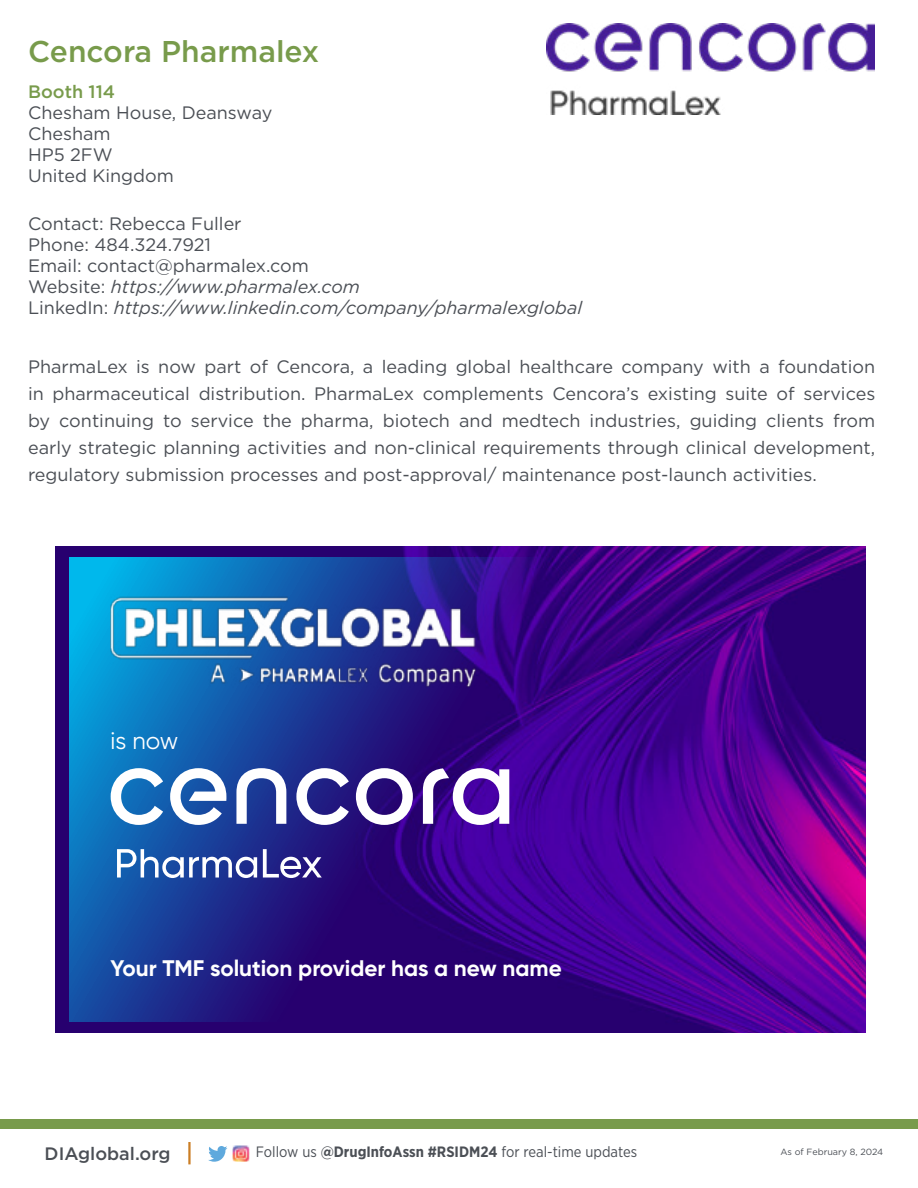
<style>
.page{position:relative;width:918px;height:1188px;background:#fff}
.page>*{position:absolute;margin:0;border:0;box-sizing:border-box;transform-origin:0 0}
.t1{font:500 30px "Gotham";color:#789b4b}
.t2{font:24px "Cencora Gilroy Regular";color:#fff}
.t3{font:22.5px "Cencora Gilroy Bold";color:#fff}
.t4{font:18px/21px "Gotham";color:#4b4f55}
.t5{font:500 18px "Gotham";color:#4b4f55}
.t6{font:500 18px "Gotham";color:#789b4b}
.t7{font:15px "Gotham Narrow";color:#4b4f55}
.t8{font:9px "Gotham";color:#4b4f55}
.s1{font-style:italic}
.s2{font-weight:700}
</style>
<div class="page">
<img style="left:56px;top:546px;width:810px;height:486px">
<svg style="left:69px;top:557px;width:797px;height:465px;background:#361793"></svg>
<svg style="left:111px;top:768px;width:398px;height:57px"></svg>
<svg style="left:117px;top:849px;width:140px;height:29px"></svg>
<svg style="left:263px;top:849px;width:59px;height:29px"></svg>
<img style="left:111px;top:594px;width:388px;height:95px">
<img style="left:546px;top:23px;width:329px;height:91px">
<svg style="left:208px;top:1146px;width:19px;height:16px"></svg>
<img style="left:232px;top:1146px;width:18px;height:16px">
<div style="left:0;top:1120px;width:918px;height:9px;background:#789b4b"></div>
<hr style="left:188px;top:1142px;width:3px;height:22px;background:#cb7e25">
<h1 class="t1" style="left:28px;top:31px;width:293px">Cencora Pharmalex</h1>
<p class="t6" style="left:28px;top:80px;width:89px">Booth 114</p>
<p class="t4" style="left:28px;top:101px;width:246px">Chesham House, Deansway<br>Chesham<br>HP5 2FW<br>United Kingdom</p>
<p class="t4" style="left:28px;top:212px;width:556px">Contact: Rebecca Fuller<br>Phone: 484.324.7921<br>Email: contact@pharmalex.com<br>Website: <span class="s1">https://www.pharmalex.com<br></span>LinkedIn: <span class="s1">https://www.linkedin.com/company/pharmalexglobal</span></p>
<p class="t4" style="left:28px;top:353px;width:849px;line-height:27px;text-align:justify">PharmaLex is now part of Cencora, a leading global healthcare company with a foundation in pharmaceutical distribution. PharmaLex complements Cencora’s existing suite of services by continuing to service the pharma, biotech and medtech industries, guiding clients from early strategic planning activities and non-clinical requirements through clinical development, regulatory submission processes and post-approval/ maintenance post-launch activities.</p>
<h2 class="t2" style="left:111px;top:726px;width:69px">is now</h2>
<p class="t3" style="left:111px;top:954px;width:453px">Your TMF solution provider has a new name</p>
<p class="t5" style="left:45px;top:1142px;width:127px">DIAglobal.org</p>
<p class="t7" style="left:256px;top:1142px;width:383px">Follow us <span class="s2">@DrugInfoAssn #RSIDM24</span> for real-time updates</p>
<p class="t8" style="left:781px;top:1146px;width:104px">As of February 8, 2024</p>
</div>
